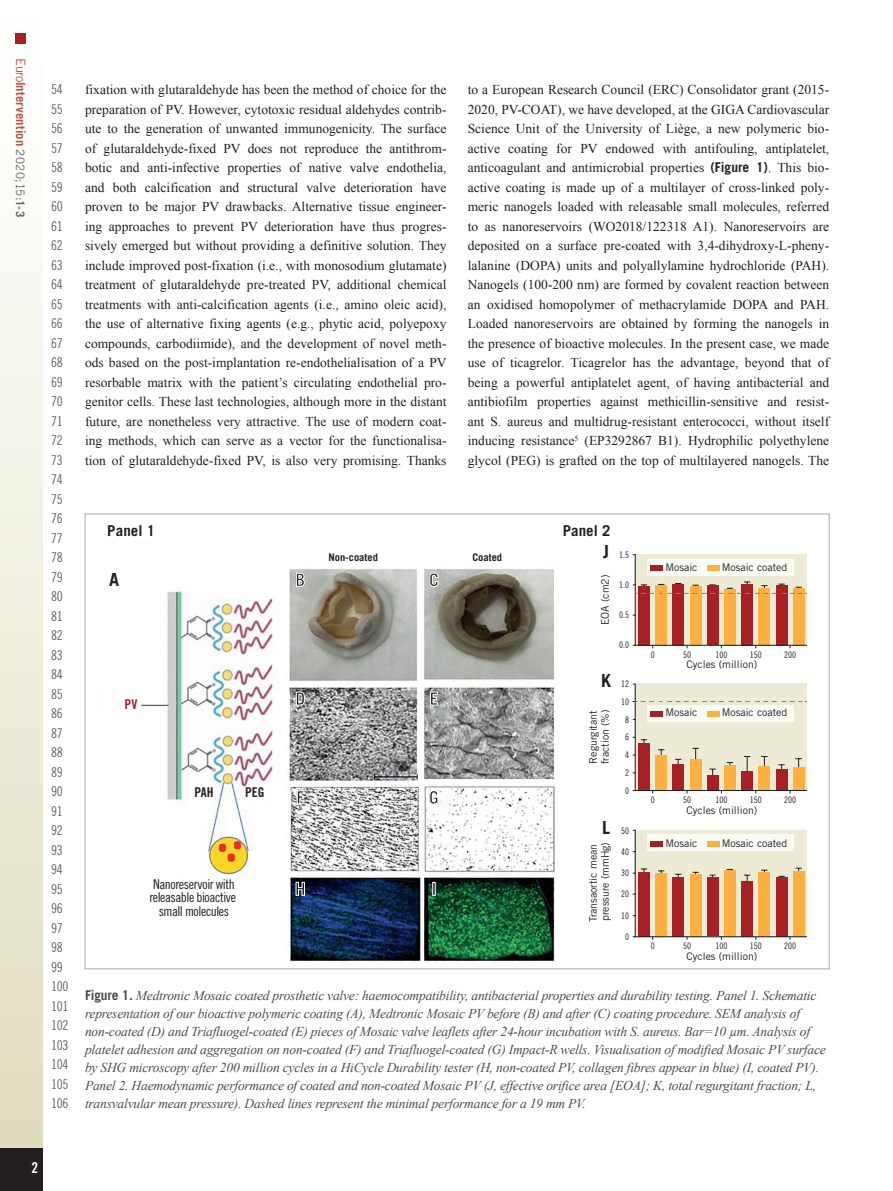
<style>
.page{position:relative;width:893px;height:1191px;background:#fff}
.page>*{position:absolute;margin:0;border:0;box-sizing:border-box;transform-origin:0 0}
.t1{font:700 18px "Trade Gothic LT Std";color:#231f20}
.t2{font:700 15px "Trade Gothic LT Std";color:#231f20}
.t3{font:15px "Trade Gothic LT Std Bd Cn 20";color:#fff}
.t4{font:13.5px/19.5px "Times New Roman";color:#231f20;text-align:justify}
.t5{font:italic 13.5px/18px "Times New Roman";letter-spacing:-.015em;color:#4b4c4d}
.t6{font:13.5px/19.5px "Trade Gothic LT Std Cn 18";letter-spacing:-.02em;color:#636366}
.t7{font:13.5px/13.5px "Trade Gothic LT Std Cn 18";letter-spacing:-.03em;color:#231f20;text-align:center}
.t8{font:13.5px "Trade Gothic LT Std Bd Cn 20";letter-spacing:-.005em;color:#231f20}
.t9{font:13.5px "Trade Gothic LT Std Bd Cn 20";color:#a72023}
.t10{font:700 12.75px "Trade Gothic LT Std";letter-spacing:.005em;color:#b85744}
.t11{font:10.5px/12px "Trade Gothic LT Std";color:#231f20}
.t12{font:700 10.5px "Trade Gothic LT Std";color:#231f20}
.t13{font:9px/17.7px "Trade Gothic LT Std Cn 18";color:#231f20;text-align:center}
.s1{font-weight:400}
.s2{font-weight:400;font-size:11.7px;color:#636366}
.s3{font-size:11.7px;color:#636366}
.s4{font-family:"Trade Gothic LT Std";font-weight:700}
.s5{font-family:"Trade Gothic LT Std";font-weight:700;font-style:normal}
</style>
<div class="page">
<div style="left:0;top:0;width:43px;height:1191px;background:linear-gradient(to bottom,#fff,#dfdcbd)"></div>
<div style="left:0;top:1148px;width:43px;height:43px;background:#231f20"></div>
<div style="left:16px;top:34px;width:10px;height:10px;background:#a72023"></div>
<img style="left:140px;top:569px;width:415px;height:396px">
<svg style="left:633px;top:554px;width:174px;height:94px"></svg>
<svg style="left:633px;top:683px;width:174px;height:110px"></svg>
<svg style="left:633px;top:829px;width:174px;height:110px"></svg>
<svg style="left:296px;top:573px;width:9px;height:13px"></svg>
<svg style="left:429px;top:573px;width:9px;height:14px"></svg>
<svg style="left:296px;top:691px;width:9px;height:14px"></svg>
<svg style="left:430px;top:691px;width:8px;height:14px"></svg>
<svg style="left:297px;top:790px;width:7px;height:14px"></svg>
<svg style="left:429px;top:790px;width:9px;height:14px"></svg>
<svg style="left:296px;top:882px;width:9px;height:13px"></svg>
<svg style="left:432px;top:882px;width:3px;height:13px"></svg>
<p class="t10" style="left:29px;top:58px;width:160px;rotate:90deg"><span class="s1">Euro</span>Intervention <span class="s2">2020;15:</span><span class="s3">1-3</span></p>
<p class="t6" style="left:51px;top:80px;width:19px">54<br>55<br>56<br>57<br>58<br>59<br>60<br>61<br>62<br>63<br>64<br>65<br>66<br>67<br>68<br>69<br>70<br>71<br>72<br>73<br>74<br>75<br>76<br>77<br>78<br>79<br>80<br>81<br>82<br>83<br>84<br>85<br>86<br>87<br>88<br>89<br>90<br>91<br>92<br>93<br>94<br>95<br>96<br>97<br>98<br>99<br>100<br>101<br>102<br>103<br>104<br>105<br>106</p>
<p class="t4" style="left:85px;top:80px;width:363px">fixation with glutaraldehyde has been the method of choice for the preparation of PV. However, cytotoxic residual aldehydes contrib&shy;ute to the generation of unwanted immunogenicity. The surface of glutaraldehyde-fixed PV does not reproduce the antithrom&shy;botic and anti-infective properties of native valve endothelia, and both calcification and structural valve deterioration have proven to be major PV drawbacks. Alternative tissue engineer&shy;ing approaches to prevent PV deterioration have thus progres&shy;sively emerged but without providing a definitive solution. They include improved post-fixation (i.e., with monosodium glutamate) treatment of glutaraldehyde pre-treated PV, additional chemical treatments with anti-calcification agents (i.e., amino oleic acid), the use of alternative fixing agents (e.g., phytic acid, polyepoxy compounds, carbodiimide), and the development of novel meth&shy;ods based on the post-implantation re-endothelialisation of a PV resorbable matrix with the patient’s circulating endothelial pro&shy;genitor cells. These last technologies, although more in the distant future, are nonetheless very attractive. The use of modern coat&shy;ing methods, which can serve as a vector for the functionalisa&shy;tion of glutaraldehyde-fixed PV, is also very promising. Thanks</p>
<p class="t4" style="left:468px;top:80px;width:363px">to a European Research Council (ERC) Consolidator grant (2015- 2020, PV-COAT), we have developed, at the GIGA Cardiovascular Science Unit of the University of Liège, a new polymeric bio&shy;active coating for PV endowed with antifouling, antiplatelet, anticoagulant and antimicrobial properties <span class="s4">(Figure 1)</span>. This bio&shy;active coating is made up of a multilayer of cross-linked poly&shy;meric nanogels loaded with releasable small molecules, referred to as nanoreservoirs (WO2018/122318 A1). Nanoreservoirs are deposited on a surface pre-coated with 3,4-dihydroxy-L-pheny&shy;lalanine (DOPA) units and polyallylamine hydrochloride (PAH).<br>Nanogels (100-200 nm) are formed by covalent reaction between an oxidised homopolymer of methacrylamide DOPA and PAH.<br>Loaded nanoreservoirs are obtained by forming the nanogels in the presence of bioactive molecules. In the present case, we made use of ticagrelor. Ticagrelor has the advantage, beyond that of being a powerful antiplatelet agent, of having antibacterial and antibiofilm properties against methicillin-sensitive and resist&shy;ant S. aureus and multidrug-resistant enterococci, without itself inducing resistance<sup>5</sup> (EP3292867 B1). Hydrophilic polyethylene glycol (PEG) is grafted on the top of multilayered nanogels. The</p>
<p class="t2" style="left:107px;top:521px;width:49px">Panel 1</p>
<p class="t2" style="left:563px;top:521px;width:49px">Panel 2</p>
<h1 class="t1" style="left:109px;top:569px;width:12px">A</h1>
<h1 class="t1" style="left:603px;top:540px;width:7px">J</h1>
<p class="t12" style="left:472px;top:550px;width:31px">Coated</p>
<p class="t12" style="left:328px;top:550px;width:51px">Non-coated</p>
<h1 class="t1" style="left:295px;top:569px;width:12px">B</h1>
<h1 class="t1" style="left:429px;top:569px;width:12px">C</h1>
<p class="t11" style="left:599px;top:625px;width:52px;rotate:-90deg">EOA (cm2)</p>
<p class="t13" style="left:619px;top:546px;width:11px">1.5</p>
<p class="t13" style="left:619px;top:576px;width:11px">1.0</p>
<p class="t13" style="left:619px;top:606px;width:11px">0.5</p>
<p class="t13" style="left:619px;top:636px;width:11px">0.0</p>
<p class="t9" style="left:125px;top:696px;width:14px">PV</p>
<p class="t8" style="left:194px;top:784px;width:21px">PAH</p>
<p class="t8" style="left:245px;top:784px;width:21px">PEG</p>
<p class="t7" style="left:149px;top:877px;width:88px">Nanoreservoir with releasable bioactive small molecules</p>
<h1 class="t1" style="left:295px;top:687px;width:12px">D</h1>
<h1 class="t1" style="left:429px;top:687px;width:10px">E</h1>
<h1 class="t1" style="left:296px;top:786px;width:9px">F</h1>
<h1 class="t1" style="left:429px;top:786px;width:12px">G</h1>
<h1 class="t1" style="left:295px;top:878px;width:12px">H</h1>
<h1 class="t1" style="left:431px;top:878px;width:7px">I</h1>
<h1 class="t1" style="left:601px;top:670px;width:12px">K</h1>
<p class="t11" style="left:587px;top:764px;width:56px;rotate:-90deg">Regurgitant fraction (%)</p>
<p class="t13" style="left:621px;top:675px;width:9px">12<br>10<br>8<br>6<br>4<br>2<br>0</p>
<h1 class="t1" style="left:602px;top:816px;width:9px">L</h1>
<p class="t11" style="left:587px;top:922px;width:82px;rotate:-90deg">Transaortic mean pressure (mmHg)</p>
<p class="t13" style="left:621px;top:821px;width:9px">50</p>
<p class="t13" style="left:621px;top:842px;width:9px">40</p>
<p class="t13" style="left:621px;top:864px;width:9px">30</p>
<p class="t13" style="left:621px;top:885px;width:9px">20</p>
<p class="t13" style="left:621px;top:906px;width:9px">10</p>
<p class="t13" style="left:625px;top:928px;width:5px">0</p>
<p class="t11" style="left:665px;top:561px;width:34px">Mosaic</p>
<p class="t11" style="left:722px;top:561px;width:67px">Mosaic coated</p>
<p class="t13" style="left:651px;top:645px;width:5px">0</p>
<p class="t13" style="left:683px;top:645px;width:9px">50</p>
<p class="t13" style="left:715px;top:645px;width:13px">100</p>
<p class="t13" style="left:750px;top:645px;width:13px">150</p>
<p class="t13" style="left:784px;top:645px;width:13px">200</p>
<p class="t11" style="left:686px;top:658px;width:72px">Cycles (million)</p>
<p class="t11" style="left:665px;top:706px;width:34px">Mosaic</p>
<p class="t11" style="left:722px;top:706px;width:67px">Mosaic coated</p>
<p class="t13" style="left:651px;top:791px;width:5px">0</p>
<p class="t13" style="left:683px;top:791px;width:9px">50</p>
<p class="t13" style="left:715px;top:791px;width:13px">100</p>
<p class="t13" style="left:750px;top:791px;width:13px">150</p>
<p class="t13" style="left:784px;top:791px;width:13px">200</p>
<p class="t11" style="left:686px;top:803px;width:72px">Cycles (million)</p>
<p class="t11" style="left:665px;top:837px;width:34px">Mosaic</p>
<p class="t11" style="left:722px;top:837px;width:67px">Mosaic coated</p>
<p class="t13" style="left:651px;top:937px;width:5px">0</p>
<p class="t13" style="left:683px;top:937px;width:9px">50</p>
<p class="t13" style="left:715px;top:937px;width:13px">100</p>
<p class="t13" style="left:750px;top:937px;width:13px">150</p>
<p class="t13" style="left:784px;top:937px;width:13px">200</p>
<p class="t11" style="left:686px;top:950px;width:72px">Cycles (million)</p>
<p class="t5" style="left:85px;top:986px;width:742px"><span class="s5">Figure 1.</span> Medtronic Mosaic coated prosthetic valve: haemocompatibility, antibacterial properties and durability testing. Panel 1. Schematic representation of our bioactive polymeric coating (A), Medtronic Mosaic PV before (B) and after (C) coating procedure. SEM analysis of non-coated (D) and Triafluogel-coated (E) pieces of Mosaic valve leaflets after 24-hour incubation with S. aureus. Bar=10 µm. Analysis of platelet adhesion and aggregation on non-coated (F) and Triafluogel-coated (G) Impact-R wells. Visualisation of modified Mosaic PV surface by SHG microscopy after 200 million cycles in a HiCycle Durability tester (H, non-coated PV, collagen fibres appear in blue) (I, coated PV).<br>Panel 2. Haemodynamic performance of coated and non-coated Mosaic PV (J, effective orifice area [EOA]; K, total regurgitant fraction; L, transvalvular mean pressure). Dashed lines represent the minimal performance for a 19 mm PV.</p>
<p class="t3" style="left:32px;top:1158px;width:8px">2</p>
</div>
